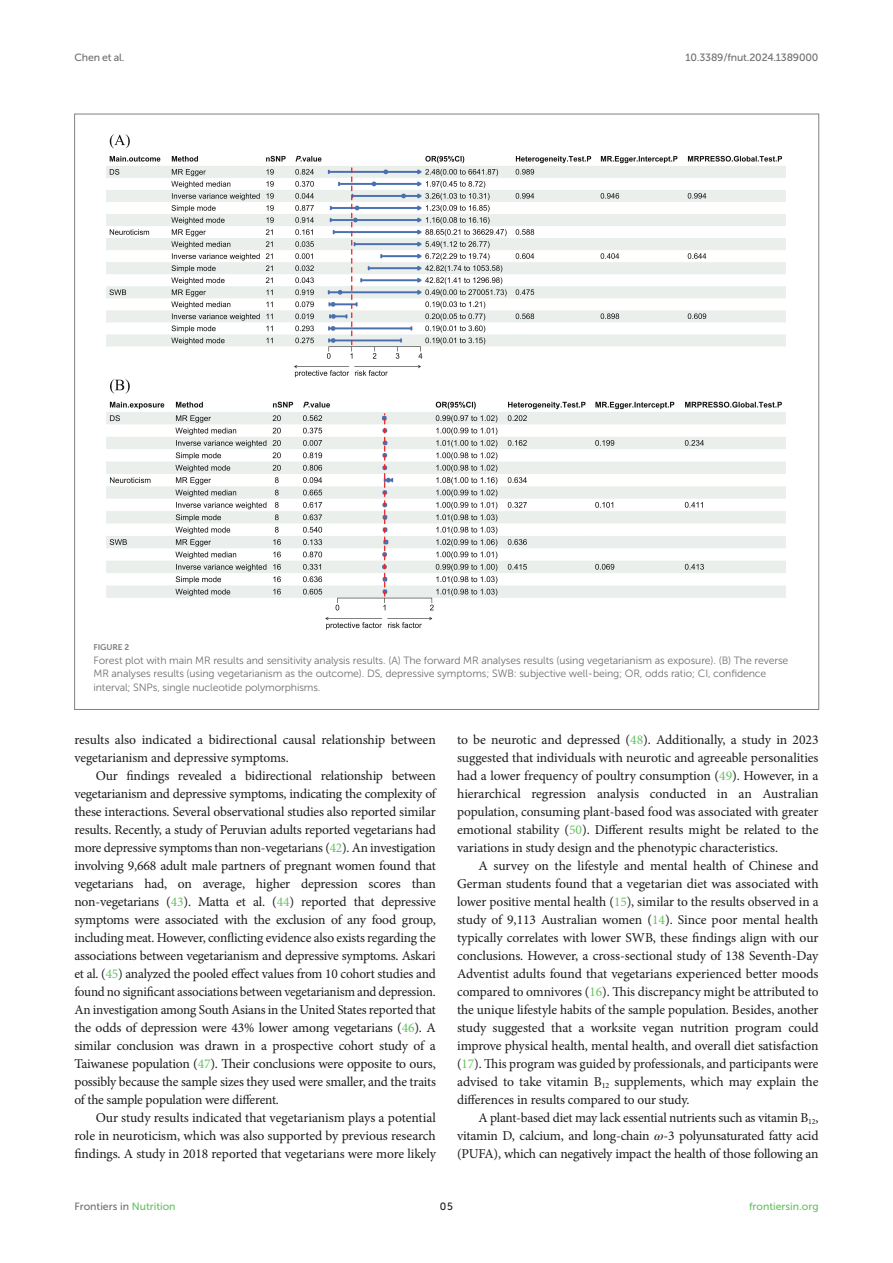
<style>
.page{position:relative;width:893px;height:1263px;background:#fff}
.page>*{position:absolute;margin:0;border:0;box-sizing:border-box;transform-origin:0 0}
.TEXT{font:13.5px/18px "Minion Pro";letter-spacing:-.01em;color:#1b1c1b;text-align:justify}
.TEXT_FLUSH{font:13.5px/18px "Minion Pro";letter-spacing:-.005em;color:#1b1c1b}
.FIG_LEG{font:10.5px/13.5px "Museo Sans 300";letter-spacing:-.01em;color:#706f70}
.t1{font:10.5px "Museo Sans 500";letter-spacing:-.015em;color:#706f70}
.t2{font:10.5px "Museo Sans 500";color:#65c161}
.t3{font:10.5px "Museo Sans 500";color:#1b1c1b}
.FIG_HD{font:8.25px "Museo Sans 700";letter-spacing:-.01em;color:#7e7f7f}
.s1{color:#65c161}
.s2{font-family:"STIX General";font-style:italic}
</style>
<div class="page">
<img style="left:106px;top:134px;width:680px;height:496px">
<p class="t1" style="left:74px;top:51px;width:52px">Chen et al.</p>
<p class="t1" style="left:686px;top:51px;width:134px">10.3389/fnut.2024.1389000</p>
<p class="FIG_HD" style="left:94px;top:643px;width:37px">FIGURE 2</p>
<p class="FIG_LEG" style="left:94px;top:653px;width:696px">Forest plot with main MR results and sensitivity analysis results. (A) The forward MR analyses results (using vegetarianism as exposure). (B) The reverse<br>MR analyses results (using vegetarianism as the outcome). DS, depressive symptoms; SWB: subjective well-being; OR, odds ratio; CI, confidence interval; SNPs, single nucleotide polymorphisms.</p>
<p class="TEXT_FLUSH" style="left:74px;top:731px;width:363px">results also indicated a bidirectional causal relationship between vegetarianism and depressive symptoms.</p>
<p class="TEXT" style="left:74px;top:767px;width:363px;text-indent:21px">Our findings revealed a bidirectional relationship between vegetarianism and depressive symptoms, indicating the complexity of these interactions. Several observational studies also reported similar results. Recently, a study of Peruvian adults reported vegetarians had more depressive symptoms than non-vegetarians (<span class="s1">42</span>). An investigation involving 9,668 adult male partners of pregnant women found that vegetarians had, on average, higher depression scores than non-vegetarians (<span class="s1">43</span>). Matta et al. (<span class="s1">44</span>) reported that depressive symptoms were associated with the exclusion of any food group, including meat. However, conflicting evidence also exists regarding the associations between vegetarianism and depressive symptoms. Askari et al. (<span class="s1">45</span>) analyzed the pooled effect values from 10 cohort studies and found no significant associations between vegetarianism and depression.<br>An investigation among South Asians in the United States reported that the odds of depression were 43% lower among vegetarians (<span class="s1">46</span>). A similar conclusion was drawn in a prospective cohort study of a Taiwanese population (<span class="s1">47</span>). Their conclusions were opposite to ours, possibly because the sample sizes they used were smaller, and the traits of the sample population were different.</p>
<p class="TEXT" style="left:74px;top:1109px;width:363px;text-indent:21px">Our study results indicated that vegetarianism plays a potential role in neuroticism, which was also supported by previous research findings. A study in 2018 reported that vegetarians were more likely</p>
<p class="TEXT" style="left:457px;top:731px;width:363px">to be neurotic and depressed (<span class="s1">48</span>). Additionally, a study in 2023 suggested that individuals with neurotic and agreeable personalities had a lower frequency of poultry consumption (<span class="s1">49</span>). However, in a hierarchical regression analysis conducted in an Australian population, consuming plant-based food was associated with greater emotional stability (<span class="s1">50</span>). Different results might be related to the variations in study design and the phenotypic characteristics.</p>
<p class="TEXT" style="left:457px;top:857px;width:363px;text-indent:21px">A survey on the lifestyle and mental health of Chinese and German students found that a vegetarian diet was associated with lower positive mental health (<span class="s1">15</span>), similar to the results observed in a study of 9,113 Australian women (<span class="s1">14</span>). Since poor mental health typically correlates with lower SWB, these findings align with our conclusions. However, a cross-sectional study of 138 Seventh-Day Adventist adults found that vegetarians experienced better moods compared to omnivores (<span class="s1">16</span>). This discrepancy might be attributed to the unique lifestyle habits of the sample population. Besides, another study suggested that a worksite vegan nutrition program could improve physical health, mental health, and overall diet satisfaction (<span class="s1">17</span>). This program was guided by professionals, and participants were advised to take vitamin B<sub>12</sub> supplements, which may explain the differences in results compared to our study.</p>
<p class="TEXT" style="left:457px;top:1109px;width:363px;text-indent:21px">A plant-based diet may lack essential nutrients such as vitamin B<sub>12</sub>, vitamin D, calcium, and long-chain <span class="s2">ω</span>-3 polyunsaturated fatty acid (PUFA), which can negatively impact the health of those following an</p>
<p class="t1" style="left:74px;top:1200px;width:103px">Frontiers in <span class="s1">Nutrition</span></p>
<p class="t3" style="left:440px;top:1200px;width:14px">05</p>
<p class="t2" style="left:749px;top:1200px;width:71px">frontiersin.org</p>
</div>
